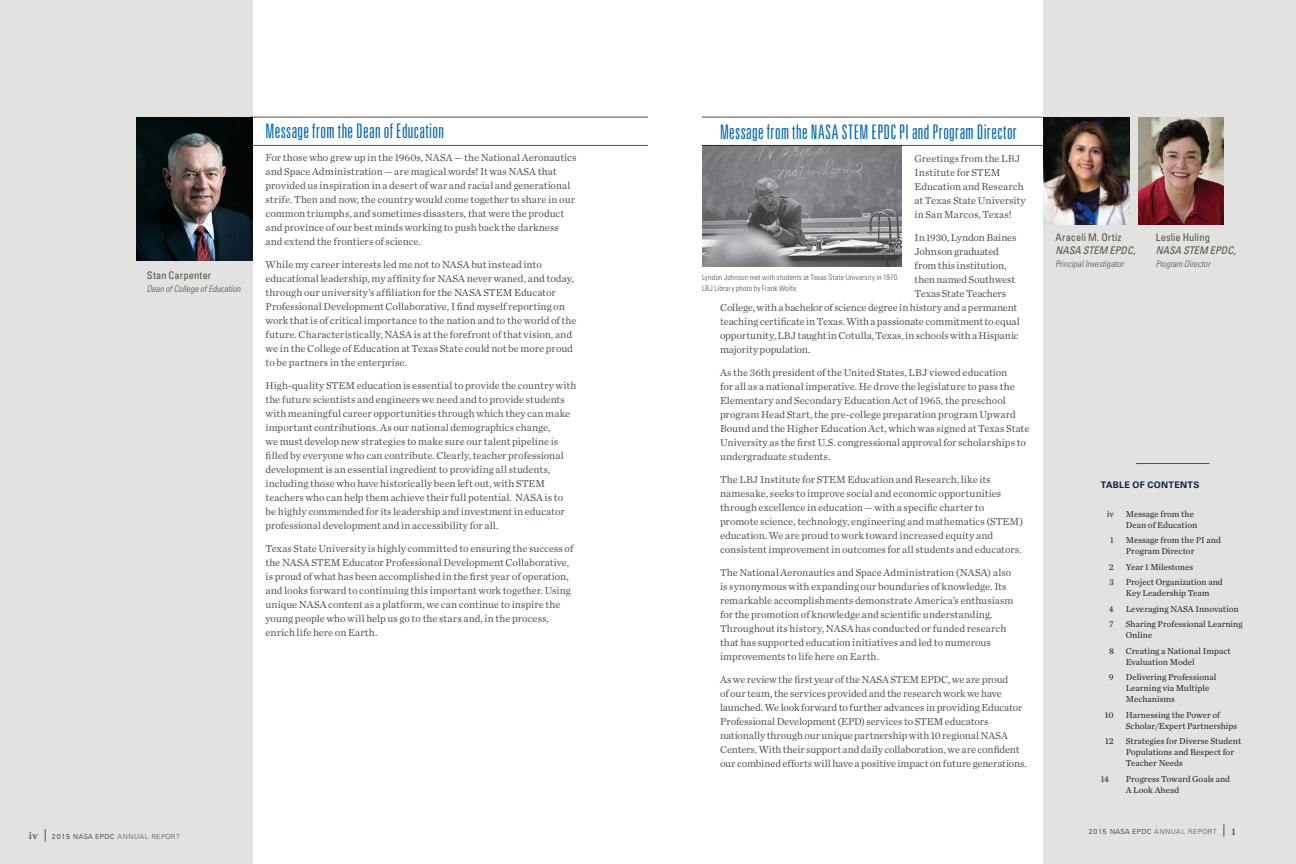
<style>
.page{position:relative;width:1296px;height:864px;background:#fff}
.page>*{position:absolute;margin:0;border:0;box-sizing:border-box;transform-origin:0 0}
.t1{font:300 ultra-condensed 20px "Univers LT Std";letter-spacing:.02em;color:#0166b3}
.t2{font:10.5px/14px "Chronicle Text G1";color:#535249}
.t3{font:condensed 10.5px "Univers LT Std";letter-spacing:.005em;color:#535249}
.t4{font:italic condensed 10.5px "Univers LT Std";color:#535249}
.t5{font:10.5px "Chronicle Text G1";letter-spacing:-.02em;color:#535249}
.t6{font:10px "Chronicle Text G1 Semi";color:#535249}
.t7{font:9px/11px "Chronicle Text G1";color:#231f20}
.t8{font:italic 300 condensed 9px "Univers LT Std";letter-spacing:.005em;color:#535249}
.t9{font:700 9px "Univers LT Std";letter-spacing:.04em;color:#0c2043}
.t10{font:300 condensed 7.8px/11px "Univers LT Std";letter-spacing:.02em;color:#535249}
.t11{font:300 7px "Univers LT Std";letter-spacing:.05em;color:#231f20}
.s1{color:#535249}
</style>
<div class="page">
<hr style="left:250px;top:117px;width:398px;height:1px;background:#535249">
<hr style="left:250px;top:145px;width:398px;height:1px;background:#535249">
<hr style="left:702px;top:117px;width:343px;height:1px;background:#535249">
<hr style="left:702px;top:145px;width:343px;height:1px;background:#535249">
<div style="left:0;top:0;width:253px;height:864px;background:#e2e2e0"></div>
<div style="left:1044px;top:0;width:252px;height:864px;background:#e2e2e0"></div>
<hr style="left:1137px;top:463px;width:72px;height:1px;background:#535249">
<img style="left:136px;top:117px;width:117px;height:144px">
<img style="left:1044px;top:117px;width:85px;height:108px">
<img style="left:1138px;top:117px;width:86px;height:108px">
<svg style="left:1224px;top:824px;width:1px;height:13px"></svg>
<svg style="left:45px;top:829px;width:1px;height:13px"></svg>
<img style="left:702px;top:145px;width:199px;height:122px">
<h1 class="t1" style="left:266px;top:121px;width:180px">Message from the Dean of Education</h1>
<p class="t2" style="left:266px;top:151px;width:313px">For those who grew up in the 1960s, NASA — the National Aeronautics and Space Administration — are magical words! It was NASA that provided us inspiration in a desert of war and racial and generational strife. Then and now, the country would come together to share in our common triumphs, and sometimes disasters, that were the product and province of our best minds working to push back the darkness and extend the frontiers of science.</p>
<p class="t2" style="left:266px;top:258px;width:313px">While my career interests led me not to NASA but instead into educational leadership, my affinity for NASA never waned, and today, through our university’s affiliation for the NASA STEM Educator Professional Development Collaborative, I find myself reporting on work that is of critical importance to the nation and to the world of the future. Characteristically, NASA is at the forefront of that vision, and we in the College of Education at Texas State could not be more proud to be partners in the enterprise.</p>
<p class="t2" style="left:266px;top:378px;width:313px">High-quality STEM education is essential to provide the country with the future scientists and engineers we need and to provide students with meaningful career opportunities through which they can make important contributions. As our national demographics change,<br>we must develop new strategies to make sure our talent pipeline is filled by everyone who can contribute. Clearly, teacher professional development is an essential ingredient to providing all students, including those who have historically been left out, with STEM teachers who can help them achieve their full potential. NASA is to be highly commended for its leadership and investment in educator professional development and in accessibility for all.</p>
<p class="t2" style="left:266px;top:541px;width:310px">Texas State University is highly committed to ensuring the success of the NASA STEM Educator Professional Development Collaborative, is proud of what has been accomplished in the first year of operation, and looks forward to continuing this important work together. Using unique NASA content as a platform, we can continue to inspire the young people who will help us go to the stars and, in the process, enrich life here on Earth.</p>
<h1 class="t1" style="left:720px;top:121px;width:299px">Message from the NASA STEM EPDC PI and Program Director</h1>
<p class="t2" style="left:915px;top:151px;width:113px">Greetings from the LBJ<br>Institute for STEM<br>Education and Research at Texas State University in San Marcos, Texas!</p>
<p class="t2" style="left:915px;top:230px;width:104px">In 1930, Lyndon Baines</p>
<p class="t2" style="left:915px;top:244px;width:86px">Johnson graduated</p>
<p class="t2" style="left:915px;top:258px;width:94px">from this institution,</p>
<p class="t2" style="left:915px;top:272px;width:102px">then named Southwest</p>
<p class="t2" style="left:915px;top:286px;width:93px">Texas State Teachers</p>
<p class="t2" style="left:720px;top:300px;width:299px">College, with a bachelor of science degree in history and a permanent</p>
<p class="t2" style="left:720px;top:314px;width:301px">teaching certificate in Texas. With a passionate commitment to equal</p>
<p class="t2" style="left:720px;top:328px;width:300px">opportunity, LBJ taught in Cotulla, Texas, in schools with a Hispanic</p>
<p class="t5" style="left:720px;top:343px;width:92px">majority population.</p>
<p class="t2" style="left:720px;top:365px;width:311px">As the 36th president of the United States, LBJ viewed education<br>for all as a national imperative. He drove the legislature to pass the Elementary and Secondary Education Act of 1965, the preschool program Head Start, the pre-college preparation program Upward Bound and the Higher Education Act, which was signed at Texas State University as the first U.S. congressional approval for scholarships to undergraduate students.</p>
<p class="t2" style="left:720px;top:472px;width:305px">The LBJ Institute for STEM Education and Research, like its namesake, seeks to improve social and economic opportunities through excellence in education — with a specific charter to promote science, technology, engineering and mathematics (STEM) education. We are proud to work toward increased equity and consistent improvement in outcomes for all students and educators.</p>
<p class="t2" style="left:720px;top:565px;width:295px">The National Aeronautics and Space Administration (NASA) also is synonymous with expanding our boundaries of knowledge. Its remarkable accomplishments demonstrate America’s enthusiasm for the promotion of knowledge and scientific understanding.<br>Throughout its history, NASA has conducted or funded research that has supported education initiatives and led to numerous improvements to life here on Earth.</p>
<p class="t2" style="left:720px;top:672px;width:309px">As we review the first year of the NASA STEM EPDC, we are proud<br>of our team, the services provided and the research work we have launched. We look forward to further advances in providing Educator Professional Development (EPD) services to STEM educators nationally through our unique partnership with 10 regional NASA Centers. With their support and daily collaboration, we are confident our combined efforts will have a positive impact on future generations.</p>
<p class="t3" style="left:147px;top:268px;width:66px">Stan Carpenter</p>
<p class="t8" style="left:147px;top:283px;width:95px">Dean of College of Education</p>
<p class="t10" style="left:702px;top:271px;width:198px">Lyndon Johnson met with students at Texas State University in 1970.<br>LBJ Library photo by Frank Wolfe</p>
<p class="t6" style="left:29px;top:829px;width:10px">iv</p>
<p class="t11" style="left:52px;top:832px;width:130px">2015 NASA EPDC <span class="s1">ANNUAL REPORT</span></p>
<p class="t3" style="left:1055px;top:231px;width:68px">Araceli M. Ortiz</p>
<p class="t4" style="left:1055px;top:244px;width:82px">NASA STEM EPDC,</p>
<p class="t8" style="left:1055px;top:259px;width:70px">Principal Investigator</p>
<p class="t3" style="left:1156px;top:231px;width:56px">Leslie Huling</p>
<p class="t4" style="left:1156px;top:244px;width:82px">NASA STEM EPDC,</p>
<p class="t8" style="left:1156px;top:259px;width:56px">Program Director</p>
<p class="t9" style="left:1101px;top:479px;width:100px">TABLE OF CONTENTS</p>
<p class="t7" style="left:1107px;top:508px;width:9px">iv</p>
<p class="t7" style="left:1126px;top:508px;width:73px">Message from the<br>Dean of Education</p>
<p class="t7" style="left:1110px;top:534px;width:5px">1</p>
<p class="t7" style="left:1126px;top:534px;width:97px">Message from the PI and<br>Program Director</p>
<p class="t7" style="left:1109px;top:561px;width:6px">2</p>
<p class="t7" style="left:1126px;top:561px;width:69px">Year 1 Milestones</p>
<p class="t7" style="left:1109px;top:576px;width:6px">3</p>
<p class="t7" style="left:1126px;top:576px;width:99px">Project Organization and<br>Key Leadership Team</p>
<p class="t7" style="left:1109px;top:603px;width:6px">4</p>
<p class="t7" style="left:1126px;top:603px;width:114px">Leveraging NASA Innovation</p>
<p class="t7" style="left:1109px;top:618px;width:6px">7</p>
<p class="t7" style="left:1126px;top:618px;width:118px">Sharing Professional Learning<br>Online</p>
<p class="t7" style="left:1109px;top:645px;width:6px">8</p>
<p class="t7" style="left:1126px;top:645px;width:106px">Creating a National Impact<br>Evaluation Model</p>
<p class="t7" style="left:1109px;top:671px;width:6px">9</p>
<p class="t7" style="left:1126px;top:671px;width:92px">Delivering Professional<br>Learning via Multiple<br>Mechanisms</p>
<p class="t7" style="left:1105px;top:709px;width:10px">10</p>
<p class="t7" style="left:1126px;top:709px;width:113px">Harnessing the Power of<br>Scholar/Expert Partnerships</p>
<p class="t7" style="left:1105px;top:735px;width:10px">12</p>
<p class="t7" style="left:1126px;top:735px;width:117px">Strategies for Diverse Student<br>Populations and Respect for<br>Teacher Needs</p>
<p class="t7" style="left:1101px;top:773px;width:10px">14</p>
<p class="t7" style="left:1126px;top:773px;width:106px">Progress Toward Goals and<br>A Look Ahead</p>
<p class="t11" style="left:1089px;top:827px;width:130px">2015 NASA EPDC <span class="s1">ANNUAL REPORT</span></p>
<p class="t6" style="left:1232px;top:825px;width:6px">1</p>
</div>
